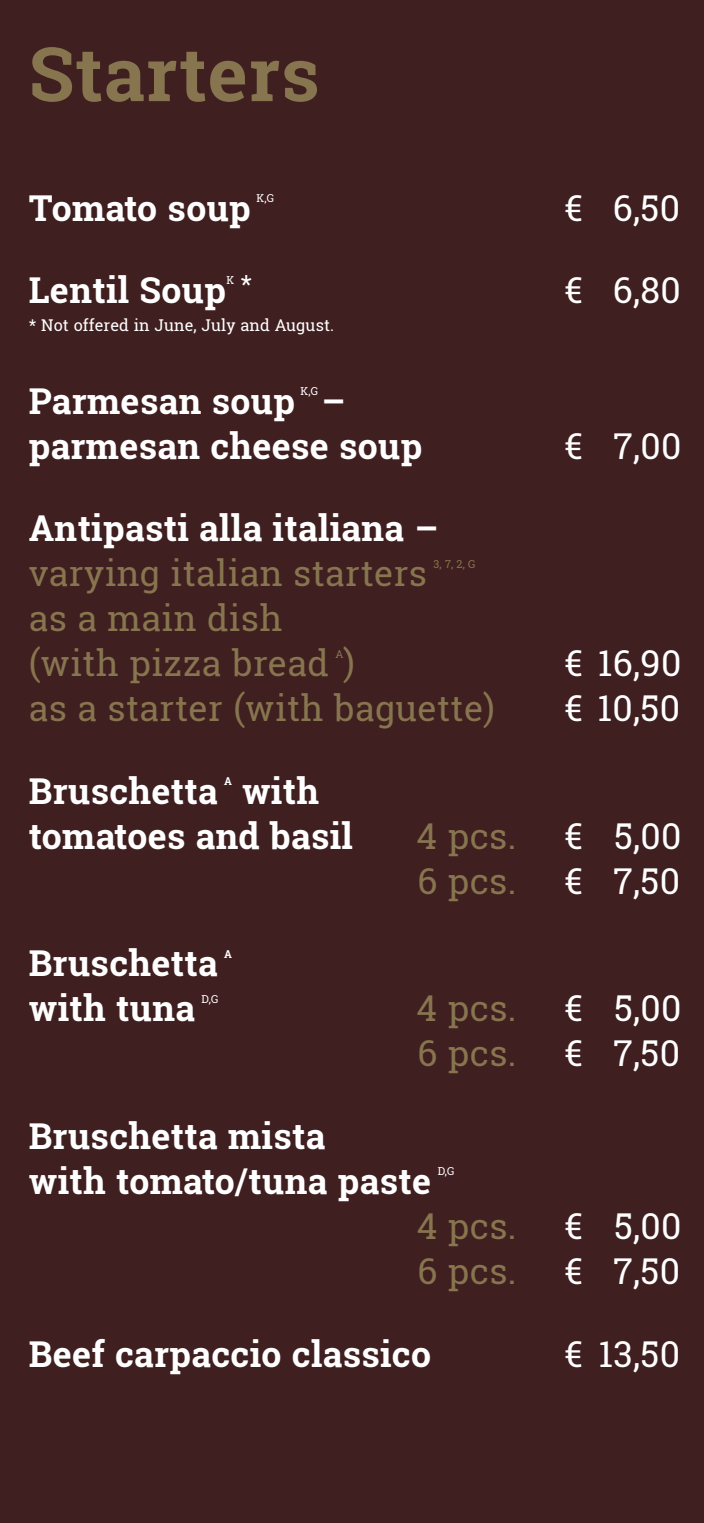
<style>
.page{position:relative;width:704px;height:1523px;background:#fff}
.page>*{position:absolute;margin:0;border:0;box-sizing:border-box;transform-origin:0 0}
.t1{font:700 75px "Roboto Slab";letter-spacing:.01em;color:#86754f}
.t2{font:700 35.62px/45px "Roboto Slab";letter-spacing:.01em;color:#fff}
.t3{font:35.62px/45px "Roboto Slab";letter-spacing:.01em;color:#86754f}
.t4{font:35.62px "Roboto Slab";letter-spacing:.01em;color:#fff}
.t5{font:25px "Roboto Slab";color:#fff}
.t6{font:16.25px "Roboto Slab";letter-spacing:.01em;color:#fff}
.t7{font:10.94px "Roboto Slab";color:#fff}
.t8{font:10.94px "Roboto Slab";color:#86754f}
.t9{font:700 10.94px "Roboto Slab";color:#fff}
</style>
<div class="page">
<div style="left:0;top:0;width:703px;height:1522px;background:#401f20"></div>
<h1 class="t1" style="left:29px;top:22px;width:292px">Starters</h1>
<p class="t2" style="left:29px;top:185px;width:223px">Tomato soup</p>
<p class="t7" style="left:256px;top:190px;width:19px">K,G</p>
<p class="t4" style="left:564px;top:183px;width:117px">€ 6,50</p>
<p class="t2" style="left:29px;top:267px;width:199px">Lentil Soup</p>
<p class="t7" style="left:226px;top:273px;width:9px">K</p>
<p class="t5" style="left:240px;top:267px;width:13px">*</p>
<p class="t4" style="left:564px;top:266px;width:118px">€ 6,80</p>
<p class="t6" style="left:29px;top:314px;width:307px">* Not offered in June, July and August.</p>
<p class="t2" style="left:29px;top:378px;width:267px">Parmesan soup</p>
<p class="t7" style="left:300px;top:383px;width:19px">K,G</p>
<p class="t2" style="left:29px;top:378px;width:395px;text-indent:292px">– parmesan cheese soup</p>
<p class="t4" style="left:564px;top:421px;width:118px">€ 7,00</p>
<p class="t2" style="left:29px;top:505px;width:411px">Antipasti alla italiana –</p>
<p class="t3" style="left:29px;top:550px;width:399px">varying italian starters</p>
<p class="t8" style="left:433px;top:556px;width:43px">3, 7, 2, G</p>
<p class="t3" style="left:29px;top:595px;width:327px">as a main dish (with pizza bread )</p>
<p class="t8" style="left:335px;top:646px;width:10px">A</p>
<p class="t4" style="left:564px;top:639px;width:118px">€ 16,90</p>
<p class="t3" style="left:29px;top:685px;width:467px">as a starter (with baguette)</p>
<p class="t4" style="left:564px;top:684px;width:117px">€ 10,50</p>
<p class="t2" style="left:29px;top:768px;width:325px;text-indent:213px">with tomatoes and basil</p>
<p class="t2" style="left:29px;top:768px;width:190px">Bruschetta</p>
<p class="t9" style="left:224px;top:773px;width:9px">A</p>
<p class="t3" style="left:416px;top:813px;width:101px">4 pcs.</p>
<p class="t4" style="left:564px;top:811px;width:118px">€ 5,00</p>
<p class="t3" style="left:417px;top:858px;width:100px">6 pcs.</p>
<p class="t4" style="left:564px;top:856px;width:117px">€ 7,50</p>
<p class="t2" style="left:29px;top:940px;width:190px">Bruschetta</p>
<p class="t9" style="left:224px;top:946px;width:9px">A</p>
<p class="t2" style="left:29px;top:985px;width:168px">with tuna</p>
<p class="t7" style="left:201px;top:991px;width:18px">D,G</p>
<p class="t3" style="left:416px;top:985px;width:101px">4 pcs.</p>
<p class="t4" style="left:564px;top:984px;width:118px">€ 5,00</p>
<p class="t3" style="left:417px;top:1030px;width:100px">6 pcs.</p>
<p class="t4" style="left:564px;top:1029px;width:117px">€ 7,50</p>
<p class="t2" style="left:29px;top:1113px;width:403px">Bruschetta mista<br>with tomato/tuna paste</p>
<p class="t7" style="left:437px;top:1163px;width:18px">D,G</p>
<p class="t3" style="left:416px;top:1203px;width:101px">4 pcs.</p>
<p class="t4" style="left:564px;top:1201px;width:118px">€ 5,00</p>
<p class="t3" style="left:417px;top:1248px;width:100px">6 pcs.</p>
<p class="t4" style="left:564px;top:1246px;width:117px">€ 7,50</p>
<p class="t2" style="left:29px;top:1330px;width:403px">Beef carpaccio classico</p>
<p class="t4" style="left:564px;top:1329px;width:117px">€ 13,50</p>
</div>
